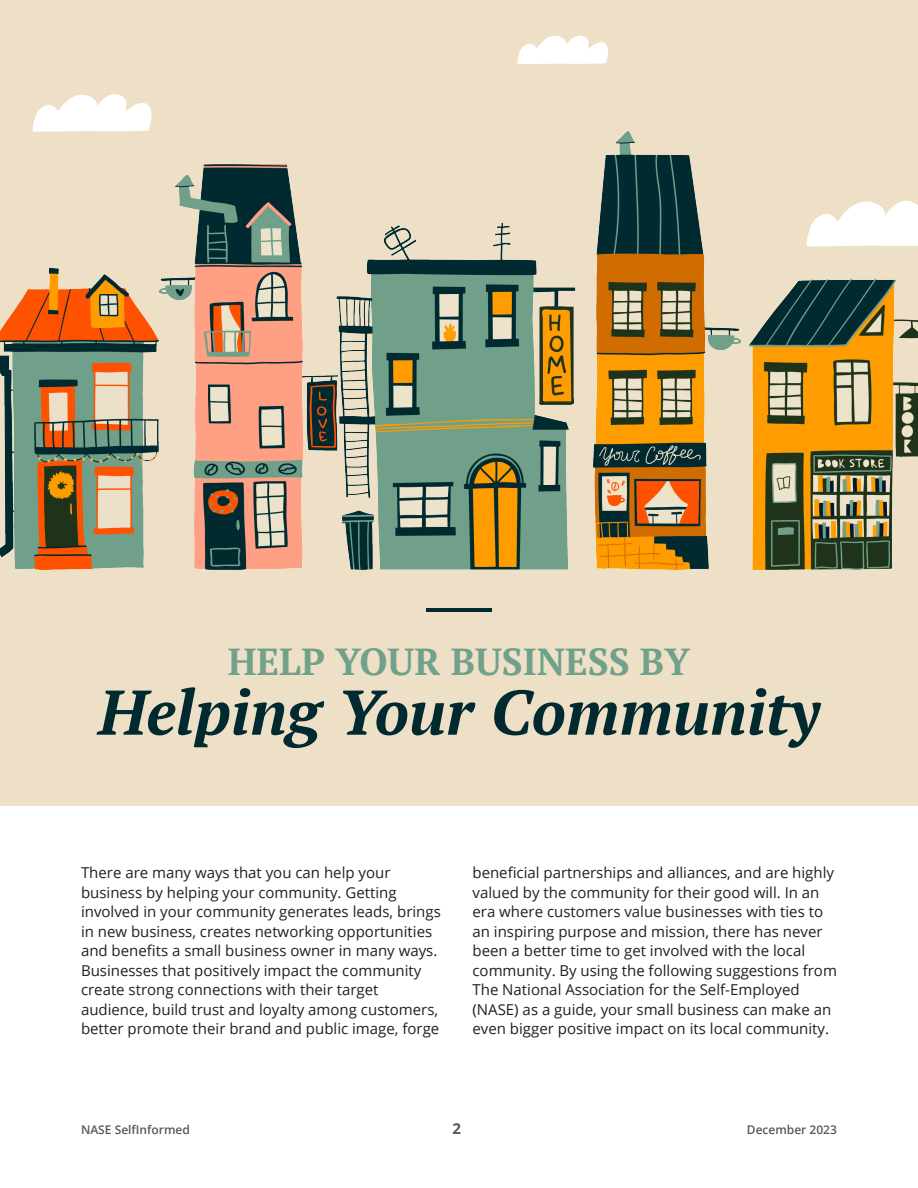
<style>
.page{position:relative;width:918px;height:1188px;background:#fff}
.page>*{position:absolute;margin:0;border:0;box-sizing:border-box;transform-origin:0 0}
.NASE_Body_Copy{font:italic 700 63px "PT Serif";color:#002930}
.NASE_Body_Copy-2{font:700 37.5px "PT Serif";color:#70a18a}
.NASE_Body_Copy-3{font:15px/19.5px "Open Sans";color:#231f20}
.t1{font:700 15px "Open Sans";color:#57585a}
.t2{font:600 12px "Open Sans";color:#57585a}
</style>
<div class="page">
<div style="left:0;top:0;width:918px;height:806px;background:#ede0c7"></div>
<img style="left:0;top:132px;width:918px;height:437px">
<svg style="left:32px;top:94px;width:120px;height:38px"></svg>
<svg style="left:806px;top:194px;width:112px;height:53px"></svg>
<svg style="left:517px;top:35px;width:91px;height:29px"></svg>
<hr style="left:426px;top:608px;width:66px;height:4px;background:#002930">
<p class="NASE_Body_Copy-2" style="left:228px;top:637px;width:464px">HELP YOUR BUSINESS BY</p>
<p class="NASE_Body_Copy" style="left:98px;top:672px;width:723px">Helping Your Community</p>
<p class="NASE_Body_Copy-3" style="left:81px;top:863px;width:361px">There are many ways that you can help your business by helping your community. Getting involved in your community generates leads, brings in new business, creates networking opportunities and benefits a small business owner in many ways.<br>Businesses that positively impact the community create strong connections with their target audience, build trust and loyalty among customers, better promote their brand and public image, forge</p>
<p class="NASE_Body_Copy-3" style="left:472px;top:863px;width:366px">beneficial partnerships and alliances, and are highly valued by the community for their good will. In an era where customers value businesses with ties to an inspiring purpose and mission, there has never been a better time to get involved with the local community. By using the following suggestions from The National Association for the Self-Employed (NASE) as a guide, your small business can make an even bigger positive impact on its local community.</p>
<p class="t2" style="left:81px;top:1121px;width:110px">NASE SelfInformed</p>
<p class="t1" style="left:453px;top:1118px;width:10px">2</p>
<p class="t2" style="left:747px;top:1121px;width:92px">December 2023</p>
</div>
